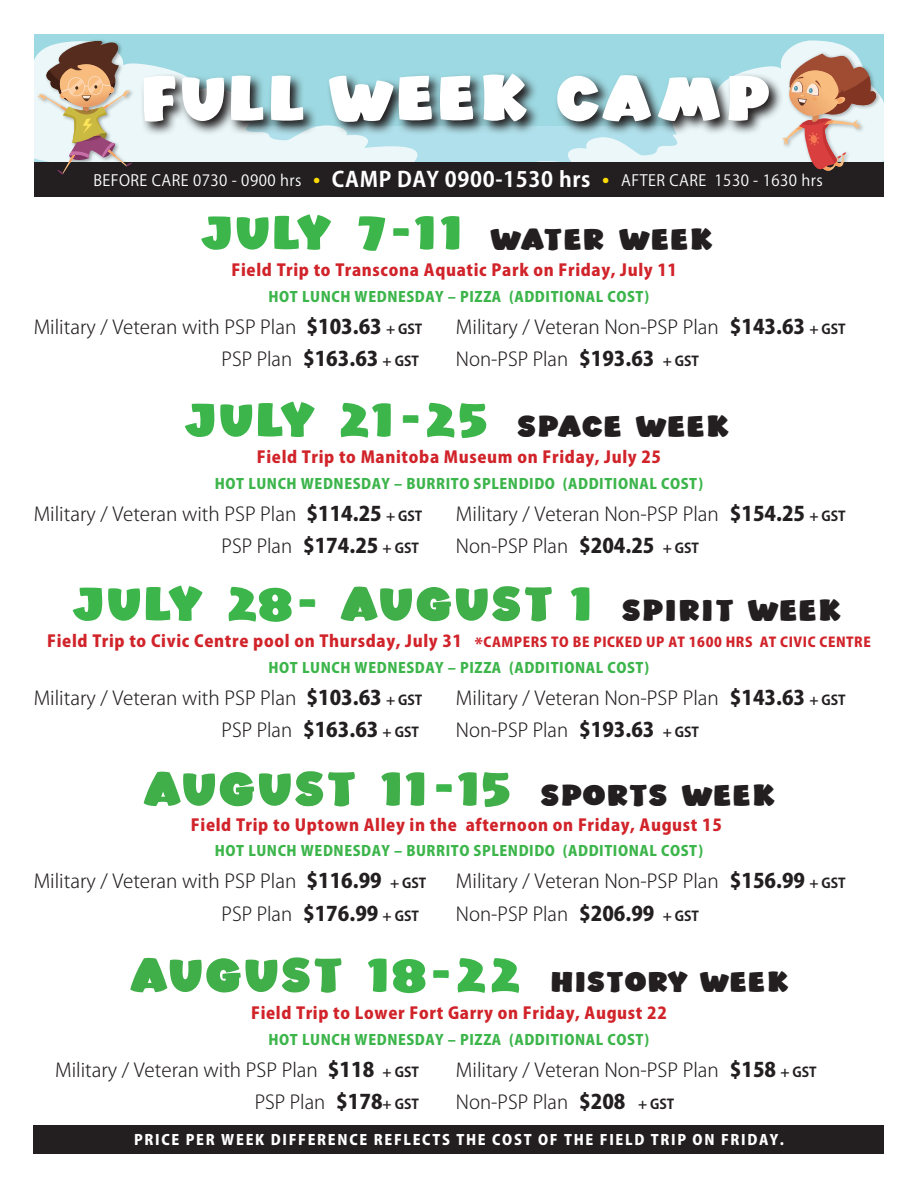
<style>
.page{position:relative;width:918px;height:1188px;background:#fff}
.page>*{position:absolute;margin:0;border:0;box-sizing:border-box;transform-origin:0 0}
.t1{font:64.5px "Bold Comic";letter-spacing:.195em;color:#fff}
.t2{font:48px "Bold Comic";letter-spacing:.21em;color:#40ae49;scale:1.05 1}
.t3{font:48px "Bold Comic";letter-spacing:.16em;color:#3cb54b;scale:1.05 1}
.t4{font:30px "Bold Comic";letter-spacing:.195em;color:#231f20;scale:1.05 1}
.t5{font:28.5px "Bold Comic";letter-spacing:.195em;color:#231f20;scale:1.05 1}
.t6{font:300 19.05px "Koz Go Pro";color:#231f20}
.t7{font:800 16.35px "Koz Go Pro";letter-spacing:.04em;color:#d1232a}
.t8{font:15.45px "Koz Go Pro";letter-spacing:.03em;color:#fff}
.t9{font:800 14.25px "Koz Go Pro";letter-spacing:.04em;color:#3cb54b}
.t10{font:800 14.25px "Koz Go Pr 6 N";letter-spacing:.12em;color:#fff}
.s1{font-weight:500;font-size:22.05px;color:#ffdb01}
.s2{font-weight:700;font-size:21px}
.s3{font-size:48px;color:#3cb54b}
.s4{font-size:14.1px;color:#fff}
.s5{font-weight:800;font-size:19.95px}
.s6{font-weight:700;font-size:13.5px}
.s7{font-size:30px;color:#231f20}
.s8{font-size:48px;color:#40ae49}
.s9{font-size:13.5px}
.s10{color:#3cb54b}
</style>
<div class="page">
<div style="left:34px;top:34px;width:850px;height:94px;background:#9dd9e2"></div>
<div style="left:34px;top:126px;width:850px;height:62px;background:#b0e0eb"></div>
<svg style="left:536px;top:41px;width:348px;height:121px"></svg>
<svg style="left:34px;top:57px;width:384px;height:105px;fill:#ebf7f9"></svg>
<div style="left:34px;top:162px;width:850px;height:34px;background:#231f20"></div>
<svg style="left:140px;top:71px;width:632px;height:66px"></svg>
<svg style="left:772px;top:43px;width:109px;height:128px;background:#c6b0a6"></svg>
<div style="left:36px;top:39px;width:101px;height:141px;background:#231f20;opacity:.4"></div>
<svg style="left:36px;top:39px;width:97px;height:136px;background:#b7ab9d"></svg>
<div style="left:34px;top:1125px;width:850px;height:29px;background:#231f20"></div>
<h1 class="t1" style="left:143px;top:61px;width:617px">FULL WEEK CAMP</h1>
<p class="t8" style="left:93px;top:170px;width:731px">BEFORE CARE 0730 - 0900 hrs <span class="s1">•</span> <span class="s2">CAMP DAY 0900-1530 hrs</span> <span class="s1">•</span> AFTER CARE 1530 - 1630 hrs</p>
<h3 class="t4" style="left:208px;top:222px;width:479px"><span class="s3">JULY 7-11</span> WATER WEEK</h3>
<p class="t7" style="left:232px;top:259px;width:456px">Field Trip to Transcona Aquatic Park on Friday, July 11<span class="s4">P</span></p>
<p class="t9" style="left:269px;top:287px;width:382px">HOT LUNCH WEDNESDAY – PIZZA (ADDITIONAL COST)</p>
<p class="t6" style="left:34px;top:314px;width:390px">Military / Veteran with PSP Plan <span class="s5">$103.63</span> <span class="s6">+ GST</span></p>
<p class="t6" style="left:456px;top:314px;width:391px">Military / Veteran Non-PSP Plan <span class="s5">$143.63</span> <span class="s6">+ GST</span></p>
<p class="t6" style="left:222px;top:346px;width:199px">PSP Plan <span class="s5">$163.63</span> <span class="s6">+ GST</span></p>
<p class="t6" style="left:456px;top:346px;width:245px">Non-PSP Plan <span class="s5">$193.63</span> <span class="s6">+ GST</span></p>
<h2 class="t3" style="left:192px;top:392px;width:510px">JULY 21-25 <span class="s7">SPACE WEEK</span></h2>
<p class="t7" style="left:257px;top:447px;width:406px">Field Trip to Manitoba Museum on Friday, July 25</p>
<p class="t9" style="left:215px;top:474px;width:490px">HOT LUNCH WEDNESDAY – BURRITO SPLENDIDO (ADDITIONAL COST)</p>
<p class="t6" style="left:34px;top:502px;width:390px">Military / Veteran with PSP Plan <span class="s5">$114.25</span> <span class="s6">+ GST</span></p>
<p class="t6" style="left:456px;top:502px;width:391px">Military / Veteran Non-PSP Plan <span class="s5">$154.25</span> <span class="s6">+ GST</span></p>
<p class="t6" style="left:222px;top:534px;width:199px">PSP Plan <span class="s5">$174.25</span> <span class="s6">+ GST</span></p>
<p class="t6" style="left:456px;top:534px;width:245px">Non-PSP Plan <span class="s5">$204.25</span> <span class="s6">+ GST</span></p>
<h3 class="t4" style="left:80px;top:593px;width:724px"><span class="s3">JULY 28-</span> <span class="s8">AUGUST</span> <span class="s3">1</span> SPIRIT WEEK</h3>
<p class="t7" style="left:47px;top:631px;width:825px">Field Trip to Civic Centre pool on Thursday, July 31 *<span class="s9">CAMPERS TO BE PICKED UP AT 1600 HRS AT CIVIC CENTRE</span></p>
<p class="t9" style="left:269px;top:658px;width:382px">HOT LUNCH WEDNESDAY – PIZZA (ADDITIONAL COST)</p>
<p class="t6" style="left:34px;top:685px;width:390px">Military / Veteran with PSP Plan <span class="s5">$103.63</span> <span class="s6">+ GST</span></p>
<p class="t6" style="left:456px;top:685px;width:391px">Military / Veteran Non-PSP Plan <span class="s5">$143.63</span> <span class="s6">+ GST</span></p>
<p class="t6" style="left:222px;top:718px;width:199px">PSP Plan <span class="s5">$163.63</span> <span class="s6">+ GST</span></p>
<p class="t6" style="left:456px;top:718px;width:245px">Non-PSP Plan <span class="s5">$193.63</span> <span class="s6">+ GST</span></p>
<h2 class="t2" style="left:146px;top:761px;width:598px">AUGUST 11<span class="s10">-</span>15 <span class="s7">SPORTS WEEK</span></h2>
<p class="t7" style="left:191px;top:814px;width:538px">Field Trip to Uptown Alley in the afternoon on Friday, August 15<span class="s4">I</span></p>
<p class="t9" style="left:215px;top:842px;width:490px">HOT LUNCH WEDNESDAY – BURRITO SPLENDIDO (ADDITIONAL COST)</p>
<p class="t6" style="left:34px;top:869px;width:394px">Military / Veteran with PSP Plan <span class="s5">$116.99</span> <span class="s6">+ GST</span></p>
<p class="t6" style="left:456px;top:869px;width:391px">Military / Veteran Non-PSP Plan <span class="s5">$156.99</span> <span class="s6">+ GST</span></p>
<p class="t6" style="left:222px;top:901px;width:199px">PSP Plan <span class="s5">$176.99</span> <span class="s6">+ GST</span></p>
<p class="t6" style="left:456px;top:901px;width:245px">Non-PSP Plan <span class="s5">$206.99</span> <span class="s6">+ GST</span></p>
<h3 class="t5" style="left:132px;top:966px;width:624px"><span class="s8">AUGUST</span> <span class="s3">18-22</span> HISTORY WEEK</h3>
<p class="t7" style="left:251px;top:1003px;width:417px">Field Trip to Lower Fort Garry on Friday, August 22</p>
<p class="t9" style="left:269px;top:1030px;width:382px">HOT LUNCH WEDNESDAY – PIZZA (ADDITIONAL COST)</p>
<p class="t6" style="left:55px;top:1058px;width:365px">Military / Veteran with PSP Plan <span class="s5">$118</span> <span class="s6">+ GST</span></p>
<p class="t6" style="left:456px;top:1058px;width:362px">Military / Veteran Non-PSP Plan <span class="s5">$158</span> <span class="s6">+ GST</span></p>
<p class="t6" style="left:255px;top:1090px;width:166px">PSP Plan <span class="s5">$178</span><span class="s6">+ GST</span></p>
<p class="t6" style="left:456px;top:1090px;width:220px">Non-PSP Plan <span class="s5">$208</span> <span class="s6">+ GST</span></p>
<p class="t10" style="left:134px;top:1132px;width:651px">PRICE PER WEEK DIFFERENCE REFLECTS THE COST OF THE FIELD TRIP ON FRIDAY.</p>
</div>
